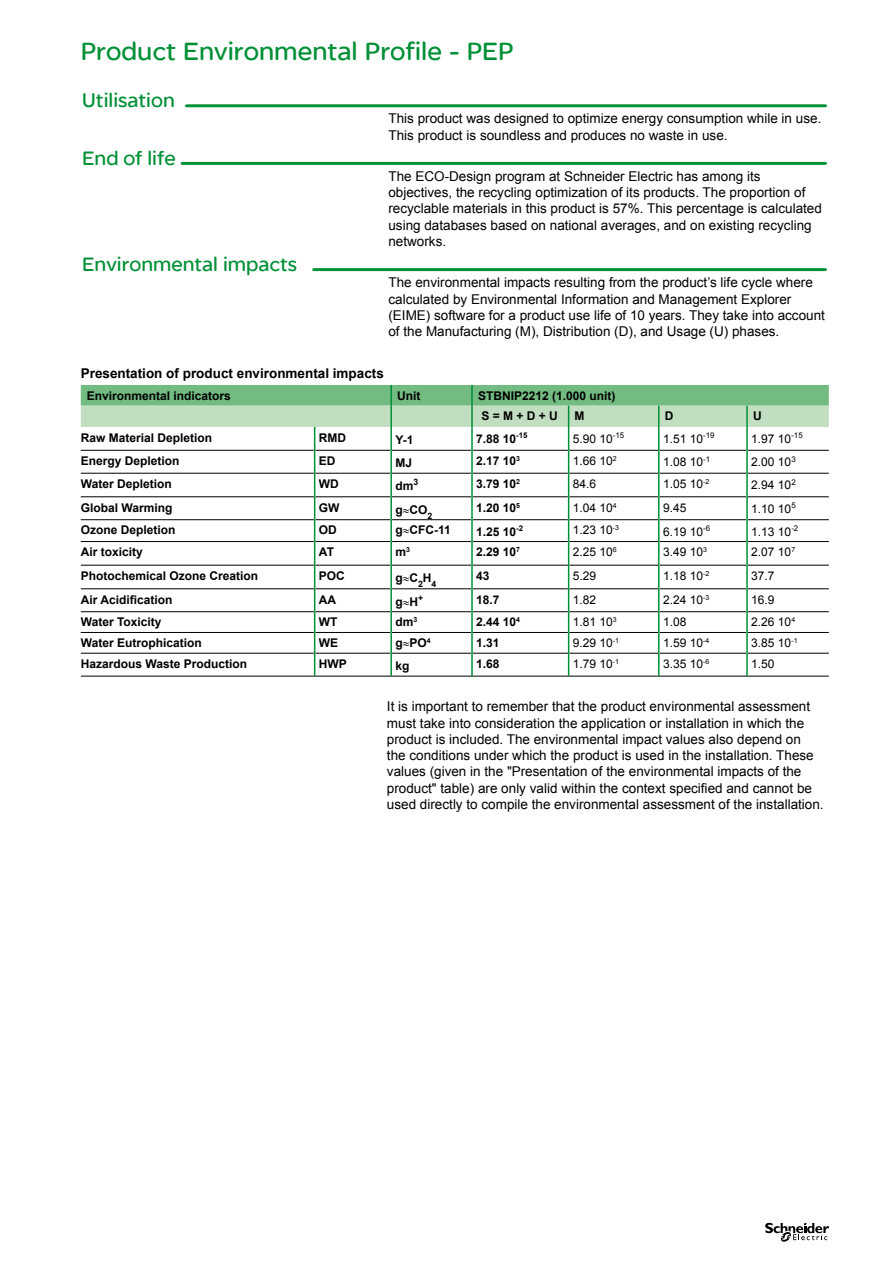
<style>
.page{position:relative;width:893px;height:1263px;background:#fff}
.page>*{position:absolute;margin:0;border:0;box-sizing:border-box;transform-origin:0 0}
.t1{font:27px "SE Optimist Semi";color:#009036}
.t2{font:21px "SE Optimist Semi";color:#009036}
.t3{font:13.5px/16.2px "Arial";color:#000}
.t4{font:700 13.5px "Arial";color:#000}
.t5{font:700 12px/20.7px "Arial";color:#000}
.t6{font:12px "Arial";color:#000}
</style>
<div class="page">
<svg style="left:765px;top:1223px;width:64px;height:19px"></svg>
<svg style="left:185px;top:104px;width:642px;height:3px"></svg>
<svg style="left:181px;top:162px;width:646px;height:3px"></svg>
<svg style="left:312px;top:268px;width:515px;height:3px"></svg>
<hr style="left:81px;top:676px;width:234px;height:1px;background:#000">
<hr style="left:315px;top:676px;width:76px;height:1px;background:#000">
<hr style="left:391px;top:676px;width:81px;height:1px;background:#000">
<hr style="left:472px;top:676px;width:97px;height:1px;background:#000">
<hr style="left:569px;top:676px;width:90px;height:1px;background:#000">
<hr style="left:659px;top:676px;width:88px;height:1px;background:#000">
<hr style="left:747px;top:676px;width:82px;height:1px;background:#000">
<svg style="left:81px;top:385px;width:748px;height:291px"></svg>
<hr style="left:746px;top:653px;width:2px;height:23px;background:#009036">
<h1 class="t1" style="left:81px;top:36px;width:434px">Product Environmental Profile - PEP</h1>
<h2 class="t2" style="left:82px;top:88px;width:94px">Utilisation</h2>
<p class="t3" style="left:388px;top:111px;width:434px">This product was designed to optimize energy consumption while in use.<br>This product is soundless and produces no waste in use.</p>
<h2 class="t2" style="left:82px;top:146px;width:95px">End of life</h2>
<p class="t3" style="left:388px;top:168px;width:435px">The ECO-Design program at Schneider Electric has among its objectives, the recycling optimization of its products. The proportion of recyclable materials in this product is 57%. This percentage is calculated using databases based on national averages, and on existing recycling networks.</p>
<h2 class="t2" style="left:82px;top:252px;width:216px">Environmental impacts</h2>
<p class="t3" style="left:388px;top:275px;width:438px">The environmental impacts resulting from the product’s life cycle where calculated by Environmental Information and Management Explorer (EIME) software for a product use life of 10 years. They take into account of the Manufacturing (M), Distribution (D), and Usage (U) phases.</p>
<p class="t4" style="left:81px;top:365px;width:305px">Presentation of product environmental impacts</p>
<p class="t5" style="left:87px;top:385px;width:146px">Environmental indicators</p>
<p class="t5" style="left:397px;top:385px;width:25px">Unit</p>
<p class="t5" style="left:478px;top:385px;width:139px">STBNIP2212 (1.000 unit)<br>S = M + D + U</p>
<p class="t5" style="left:575px;top:406px;width:11px">M</p>
<p class="t5" style="left:665px;top:406px;width:10px">D</p>
<p class="t5" style="left:753px;top:406px;width:10px">U</p>
<p class="t5" style="left:81px;top:427px;width:133px">Raw Material Depletion</p>
<p class="t5" style="left:319px;top:427px;width:29px">RMD</p>
<p class="t5" style="left:395px;top:430px;width:20px">Y-1</p>
<p class="t5" style="left:476px;top:429px;width:53px">7.88 10<sup>-15</sup></p>
<p class="t6" style="left:573px;top:431px;width:53px">5.90 10<sup>-15</sup></p>
<p class="t6" style="left:663px;top:431px;width:53px">1.51 10<sup>-19</sup></p>
<p class="t6" style="left:751px;top:431px;width:53px">1.97 10<sup>-15</sup></p>
<p class="t5" style="left:81px;top:451px;width:100px">Energy Depletion</p>
<p class="t5" style="left:319px;top:451px;width:18px">ED</p>
<p class="t5" style="left:395px;top:453px;width:18px">MJ</p>
<p class="t5" style="left:476px;top:451px;width:45px">2.17 10<sup>3</sup></p>
<p class="t6" style="left:573px;top:453px;width:45px">1.66 10<sup>2</sup></p>
<p class="t6" style="left:663px;top:454px;width:49px">1.08 10<sup>-1</sup></p>
<p class="t6" style="left:751px;top:454px;width:46px">2.00 10<sup>3</sup></p>
<p class="t5" style="left:81px;top:474px;width:92px">Water Depletion</p>
<p class="t5" style="left:319px;top:474px;width:21px">WD</p>
<p class="t5" style="left:395px;top:476px;width:24px">dm<sup>3</sup></p>
<p class="t5" style="left:476px;top:474px;width:45px">3.79 10<sup>2</sup></p>
<p class="t6" style="left:573px;top:476px;width:25px">84.6</p>
<p class="t6" style="left:663px;top:476px;width:48px">1.05 10<sup>-2</sup></p>
<p class="t6" style="left:751px;top:477px;width:46px">2.94 10<sup>2</sup></p>
<p class="t5" style="left:81px;top:497px;width:93px">Global Warming</p>
<p class="t5" style="left:319px;top:497px;width:22px">GW</p>
<p class="t5" style="left:395px;top:500px;width:38px">g≈CO<sub>2</sub></p>
<p class="t5" style="left:476px;top:497px;width:45px">1.20 10<sup>5</sup></p>
<p class="t6" style="left:573px;top:499px;width:45px">1.04 10<sup>4</sup></p>
<p class="t6" style="left:663px;top:499px;width:25px">9.45</p>
<p class="t6" style="left:751px;top:500px;width:46px">1.10 10<sup>5</sup></p>
<p class="t5" style="left:81px;top:520px;width:96px">Ozone Depletion</p>
<p class="t5" style="left:319px;top:520px;width:19px">OD</p>
<p class="t5" style="left:395px;top:520px;width:57px">g≈CFC-11</p>
<p class="t5" style="left:476px;top:521px;width:49px">1.25 10<sup>-2</sup></p>
<p class="t6" style="left:573px;top:522px;width:48px">1.23 10<sup>-3</sup></p>
<p class="t6" style="left:663px;top:523px;width:49px">6.19 10<sup>-6</sup></p>
<p class="t6" style="left:751px;top:523px;width:49px">1.13 10<sup>-2</sup></p>
<p class="t5" style="left:81px;top:542px;width:64px">Air toxicity</p>
<p class="t5" style="left:319px;top:542px;width:17px">AT</p>
<p class="t5" style="left:395px;top:542px;width:16px">m<sup>3</sup></p>
<p class="t5" style="left:476px;top:542px;width:45px">2.29 10<sup>7</sup></p>
<p class="t6" style="left:573px;top:544px;width:45px">2.25 10<sup>6</sup></p>
<p class="t6" style="left:663px;top:544px;width:45px">3.49 10<sup>3</sup></p>
<p class="t6" style="left:751px;top:544px;width:45px">2.07 10<sup>7</sup></p>
<p class="t5" style="left:81px;top:566px;width:179px">Photochemical Ozone Creation</p>
<p class="t5" style="left:319px;top:566px;width:28px">POC</p>
<p class="t5" style="left:395px;top:568px;width:42px">g≈C<sub>2</sub>H<sub>4</sub></p>
<p class="t5" style="left:476px;top:566px;width:15px">43</p>
<p class="t6" style="left:573px;top:568px;width:25px">5.29</p>
<p class="t6" style="left:663px;top:568px;width:48px">1.18 10<sup>-2</sup></p>
<p class="t6" style="left:751px;top:568px;width:25px">37.7</p>
<p class="t5" style="left:81px;top:589px;width:93px">Air Acidification</p>
<p class="t5" style="left:319px;top:589px;width:19px">AA</p>
<p class="t5" style="left:395px;top:591px;width:29px">g≈H<sup>+</sup></p>
<p class="t5" style="left:476px;top:589px;width:25px">18.7</p>
<p class="t6" style="left:573px;top:591px;width:25px">1.82</p>
<p class="t6" style="left:663px;top:591px;width:48px">2.24 10<sup>-3</sup></p>
<p class="t6" style="left:751px;top:591px;width:25px">16.9</p>
<p class="t5" style="left:81px;top:612px;width:82px">Water Toxicity</p>
<p class="t5" style="left:319px;top:612px;width:20px">WT</p>
<p class="t5" style="left:395px;top:612px;width:23px">dm<sup>3</sup></p>
<p class="t5" style="left:476px;top:612px;width:45px">2.44 10<sup>4</sup></p>
<p class="t6" style="left:573px;top:614px;width:45px">1.81 10<sup>3</sup></p>
<p class="t6" style="left:663px;top:614px;width:25px">1.08</p>
<p class="t6" style="left:751px;top:614px;width:45px">2.26 10<sup>4</sup></p>
<p class="t5" style="left:81px;top:633px;width:122px">Water Eutrophication</p>
<p class="t5" style="left:319px;top:633px;width:21px">WE</p>
<p class="t5" style="left:395px;top:633px;width:37px">g≈PO<sup>4</sup></p>
<p class="t5" style="left:476px;top:633px;width:25px">1.31</p>
<p class="t6" style="left:573px;top:635px;width:48px">9.29 10<sup>-1</sup></p>
<p class="t6" style="left:663px;top:635px;width:48px">1.59 10<sup>-4</sup></p>
<p class="t6" style="left:751px;top:635px;width:48px">3.85 10<sup>-1</sup></p>
<p class="t5" style="left:81px;top:654px;width:168px">Hazardous Waste Production</p>
<p class="t5" style="left:319px;top:654px;width:29px">HWP</p>
<p class="t5" style="left:395px;top:656px;width:16px">kg</p>
<p class="t5" style="left:476px;top:654px;width:25px">1.68</p>
<p class="t6" style="left:573px;top:656px;width:48px">1.79 10<sup>-1</sup></p>
<p class="t6" style="left:663px;top:656px;width:48px">3.35 10<sup>-6</sup></p>
<p class="t6" style="left:751px;top:656px;width:25px">1.50</p>
<p class="t3" style="left:387px;top:699px;width:438px">It is important to remember that the product environmental assessment must take into consideration the application or installation in which the product is included. The environmental impact values also depend on<br>the conditions under which the product is used in the installation. These values (given in the "Presentation of the environmental impacts of the product" table) are only valid within the context specified and cannot be used directly to compile the environmental assessment of the installation.</p>
</div>
